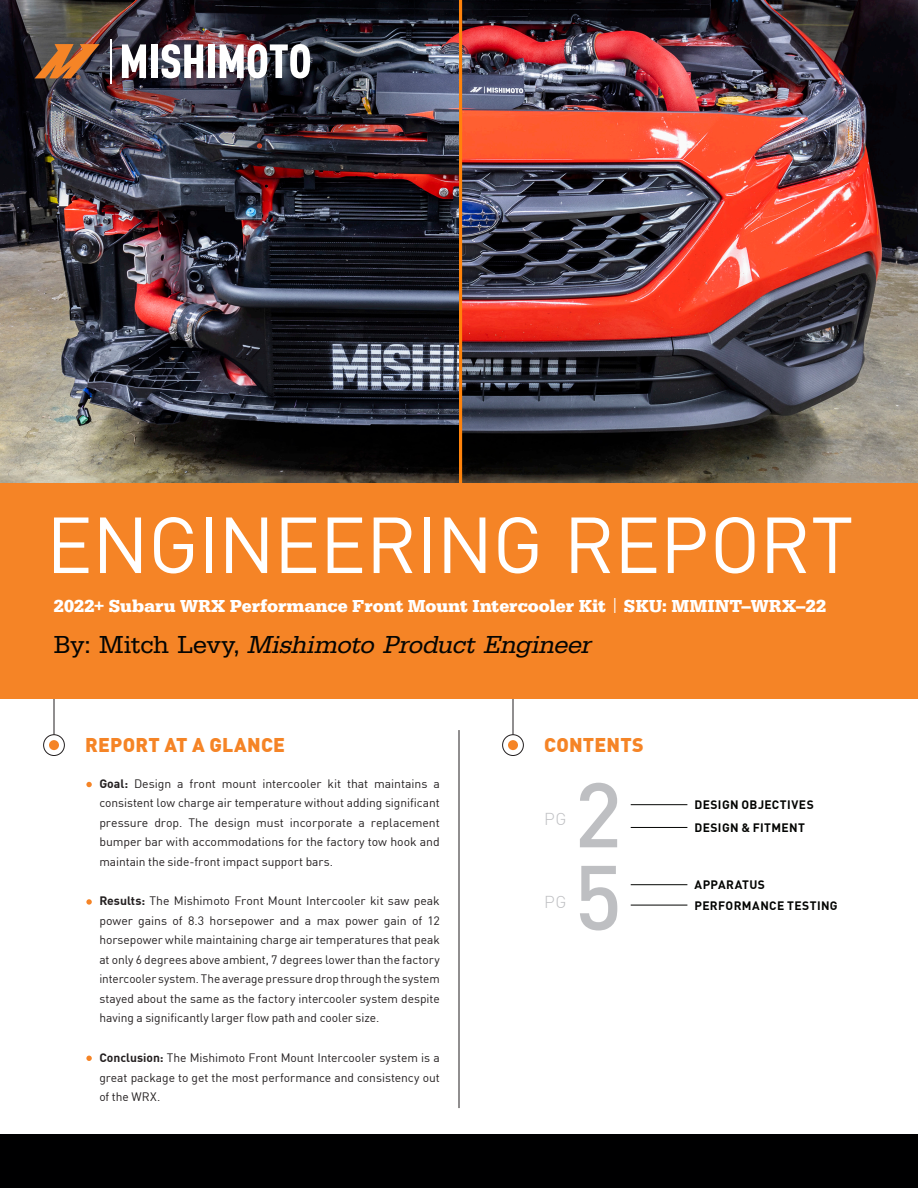
<style>
.page{position:relative;width:918px;height:1188px;background:#fff}
.page>*{position:absolute;margin:0;border:0;box-sizing:border-box;transform-origin:0 0}
.Numbers{font:500 90px "DINOT";color:#bebfc2}
.t1{font:78px "DINOT";letter-spacing:-.01em;color:#fff}
.t2{font:italic 25.5px "Egyptienne URW";color:#040503}
.Headers{font:900 19.5px "DINOT";letter-spacing:.01em;color:#f58426}
.t3{font:700 18px "Egyptienne URW";color:#fff}
.Numbers-2{font:300 16.8px "DINOT";color:#bebfc2}
.Body_Din_OT{font:12px/19.5px "DINOT";letter-spacing:-.005em;color:#231f20;text-align:justify}
.Chapter_Names{font:700 12px "DINOT";letter-spacing:.03em;color:#040503}
.s1{font-weight:300}
.s2{font-style:normal}
.s3{font-weight:700}
</style>
<div class="page">
<img style="left:0;top:0;width:918px;height:483px">
<hr style="left:54px;top:690px;width:1px;height:45px;background:#231f20">
<hr style="left:513px;top:690px;width:1px;height:45px;background:#231f20">
<div style="left:0;top:483px;width:918px;height:216px;background:#f58426"></div>
<div style="left:49px;top:740px;width:10px;height:10px;background:#f58426;border-radius:50%"></div>
<div style="left:508px;top:740px;width:10px;height:10px;background:#f58426;border-radius:50%"></div>
<div style="left:43px;top:735px;width:22px;height:21px;border:1px solid #231f20;border-radius:50%"></div>
<div style="left:502px;top:735px;width:22px;height:21px;border:1px solid #231f20;border-radius:50%"></div>
<hr style="left:459px;top:730px;width:1px;height:378px;background:#231f20">
<div style="left:0;top:1134px;width:918px;height:54px;background:#000001"></div>
<hr style="left:631px;top:804px;width:56px;height:1px;background:#040503">
<hr style="left:631px;top:827px;width:56px;height:1px;background:#040503">
<hr style="left:631px;top:905px;width:56px;height:1px;background:#040503">
<hr style="left:631px;top:884px;width:56px;height:1px;background:#040503">
<svg style="left:86px;top:782px;width:6px;height:5px"></svg>
<svg style="left:86px;top:899px;width:6px;height:6px"></svg>
<svg style="left:86px;top:1056px;width:6px;height:5px"></svg>
<svg style="left:122px;top:44px;width:24px;height:34px"></svg>
<div style="left:151px;top:44px;width:7px;height:34px;background:#fff"></div>
<svg style="left:161px;top:44px;width:42px;height:34px"></svg>
<div style="left:208px;top:44px;width:7px;height:34px;background:#fff"></div>
<svg style="left:220px;top:44px;width:90px;height:34px"></svg>
<svg style="left:35px;top:44px;width:65px;height:35px;background:#976138"></svg>
<hr style="left:110px;top:39px;width:2px;height:45px;background:#fff">
<p class="t1" style="left:46px;top:485px;width:809px">ENGINEERING REPORT</p>
<p class="t3" style="left:54px;top:595px;width:774px">2022+ Subaru WRX Performance Front Mount Intercooler Kit <span class="s1">|</span> SKU: MMINT–WRX–22</p>
<p class="t2" style="left:54px;top:630px;width:540px"><span class="s2">By: Mitch Levy,</span> Mishimoto Product Engineer</p>
<p class="Headers" style="left:85px;top:729px;width:201px">REPORT AT A GLANCE</p>
<p class="Headers" style="left:544px;top:729px;width:101px">CONTENTS</p>
<p class="Numbers" style="left:574px;top:745px;width:49px">2</p>
<p class="Numbers" style="left:574px;top:828px;width:49px">5</p>
<p class="Body_Din_OT" style="left:99px;top:773px;width:342px"><span class="s3">Goal:</span> Design a front mount intercooler kit that maintains a consistent low charge air temperature without adding significant pressure drop. The design must incorporate a replacement bumper bar with accommodations for the factory tow hook and maintain the side-front impact support bars.</p>
<p class="Body_Din_OT" style="left:99px;top:890px;width:342px"><span class="s3">Results:</span> The Mishimoto Front Mount Intercooler kit saw peak power gains of 8.3 horsepower and a max power gain of 12 horsepower while maintaining charge air temperatures that peak at only 6 degrees above ambient, 7 degrees lower than the factory intercooler system. The average pressure drop through the system stayed about the same as the factory intercooler system despite having a significantly larger flow path and cooler size.</p>
<p class="Body_Din_OT" style="left:99px;top:1047px;width:342px"><span class="s3">Conclusion:</span> The Mishimoto Front Mount Intercooler system is a great package to get the most performance and consistency out of the WRX.</p>
<p class="Numbers-2" style="left:544px;top:806px;width:24px">PG</p>
<p class="Numbers-2" style="left:544px;top:889px;width:24px">PG</p>
<p class="Chapter_Names" style="left:694px;top:796px;width:121px">DESIGN OBJECTIVES</p>
<p class="Chapter_Names" style="left:694px;top:818px;width:112px">DESIGN &amp; FITMENT</p>
<p class="Chapter_Names" style="left:694px;top:876px;width:72px">APPARATUS</p>
<p class="Chapter_Names" style="left:694px;top:896px;width:145px">PERFORMANCE TESTING</p>
</div>
